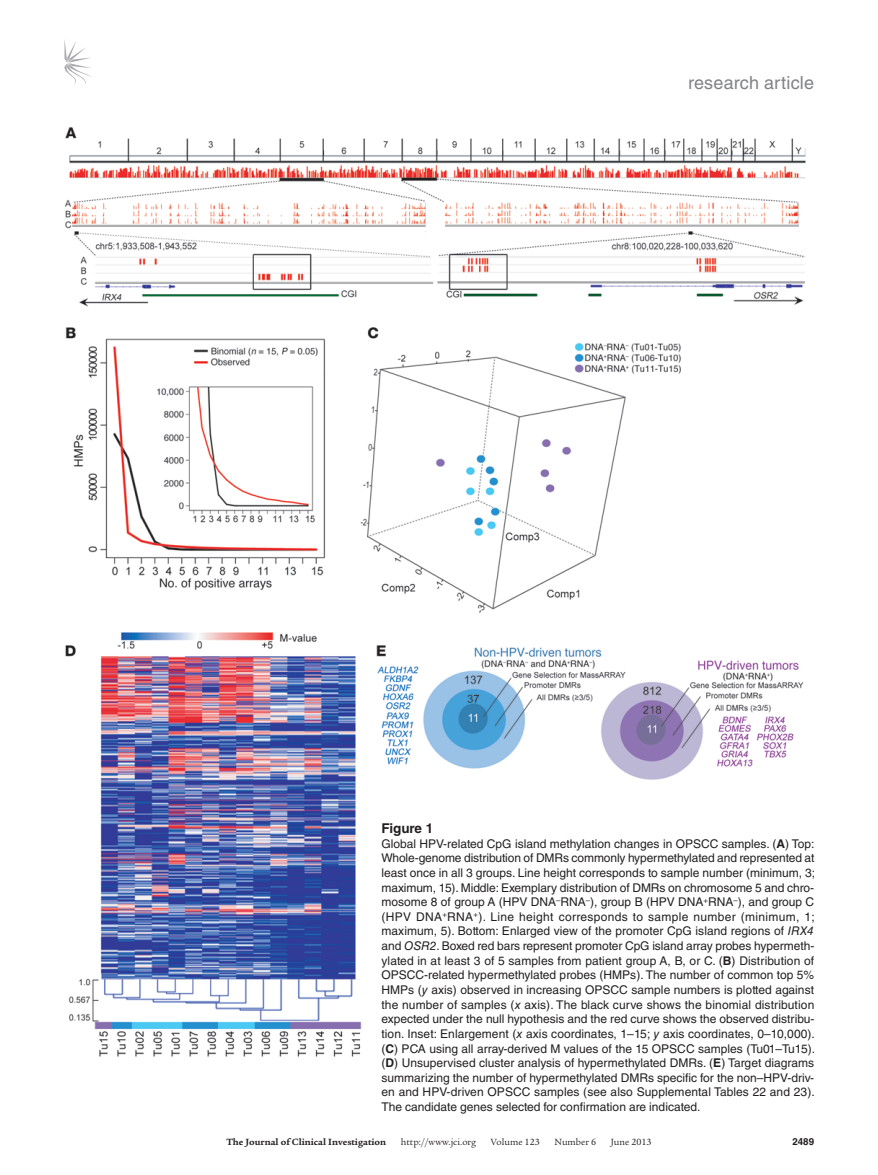
<style>
.page{position:relative;width:878px;height:1175px;background:#fff}
.page>*{position:absolute;margin:0;border:0;box-sizing:border-box;transform-origin:0 0}
.t1{font:18px "Helvetica LT Std";letter-spacing:.01em;color:#808285}
.t2{font:700 13.5px "Helvetica LT Std";color:#231f20}
.t3{font:12px/14.7px "Helvetica LT Std";color:#231f20;text-align:justify}
.t4{font:9.75px "Legacy Serif Std";color:#231f20}
.t5{font:700 9.75px "Legacy Serif Std";color:#231f20}
.t6{font:700 9.75px "Helvetica LT Std";color:#231f20}
.s1{font-weight:700}
.s2{font-style:italic}
</style>
<div class="page">
<svg style="left:64px;top:40px;width:27px;height:45px"></svg>
<img style="left:65px;top:127px;width:741px;height:930px">
<h1 class="t1" style="left:688px;top:73px;width:127px">research article</h1>
<p class="t2" style="left:381px;top:820px;width:53px">Figure 1</p>
<p class="t3" style="left:381px;top:836px;width:435px">Global HPV-related CpG island methylation changes in OPSCC samples. (<span class="s1">A</span>) Top:<br>Whole-genome distribution of DMRs commonly hypermethylated and represented at least once in all 3 groups. Line height corresponds to sample number (minimum, 3; maximum, 15). Middle: Exemplary distribution of DMRs on chromosome 5 and chro&shy;mosome 8 of group A (HPV DNA<sup>–</sup>RNA<sup>–</sup>), group B (HPV DNA<sup>+</sup>RNA<sup>–</sup>), and group C (HPV DNA<sup>+</sup>RNA<sup>+</sup>). Line height corresponds to sample number (minimum, 1; maximum, 5). Bottom: Enlarged view of the promoter CpG island regions of <span class="s2">IRX4 </span>and <span class="s2">OSR2</span>. Boxed red bars represent promoter CpG island array probes hypermeth&shy;ylated in at least 3 of 5 samples from patient group A, B, or C. (<span class="s1">B</span>) Distribution of OPSCC-related hypermethylated probes (HMPs). The number of common top 5% HMPs (<span class="s2">y</span> axis) observed in increasing OPSCC sample numbers is plotted against the number of samples (<span class="s2">x</span> axis). The black curve shows the binomial distribution expected under the null hypothesis and the red curve shows the observed distribu&shy;tion. Inset: Enlargement (<span class="s2">x</span> axis coordinates, 1–15; <span class="s2">y</span> axis coordinates, 0–10,000). (<span class="s1">C</span>) PCA using all array-derived M values of the 15 OPSCC samples (Tu01–Tu15). (<span class="s1">D</span>) Unsupervised cluster analysis of hypermethylated DMRs. (<span class="s1">E</span>) Target diagrams summarizing the number of hypermethylated DMRs specific for the non–HPV-driv&shy;en and HPV-driven OPSCC samples (see also Supplemental Tables 22 and 23).<br>The candidate genes selected for confirmation are indicated.</p>
<p class="t5" style="left:226px;top:1135px;width:161px">The Journal of Clinical Investigation</p>
<p class="t4" style="left:401px;top:1136px;width:77px">http://www.jci.org</p>
<p class="t4" style="left:491px;top:1136px;width:50px">Volume 123</p>
<p class="t4" style="left:554px;top:1136px;width:43px">Number 6</p>
<p class="t4" style="left:610px;top:1136px;width:42px">June 2013</p>
<p class="t6" style="left:792px;top:1135px;width:23px">2489</p>
</div>
